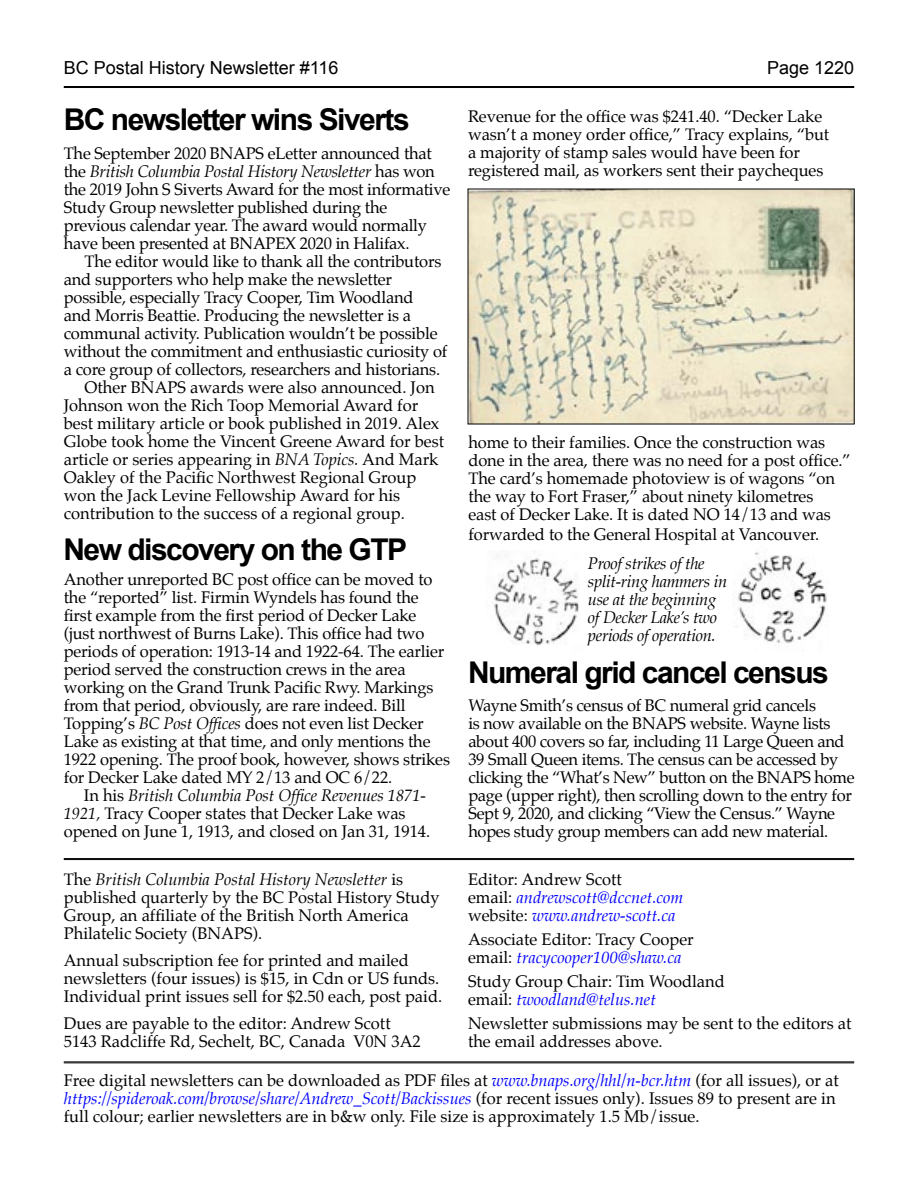
<style>
.page{position:relative;width:918px;height:1188px;background:#fff}
.page>*{position:absolute;margin:0;border:0;box-sizing:border-box;transform-origin:0 0}
.t1{font:700 30px "Arial";letter-spacing:-.05em;color:#000}
.t2{font:18px "Arial";color:#000}
.t3{font:16.5px/18px "Palatino";letter-spacing:-.01em;color:#000}
.t4{font:italic 16.5px "Palatino";color:#00f}
.t5{font:italic 16.5px/18px "Palatino";letter-spacing:-.02em;color:#000}
.s1{font-style:italic}
.s2{font-style:italic;color:#00f}
.s3{font-style:normal;color:#000}
</style>
<div class="page">
<hr style="left:64px;top:86px;width:790px;height:1px;background:#000">
<hr style="left:64px;top:87px;width:790px;height:1px;background:#000">
<hr style="left:64px;top:858px;width:790px;height:1px;background:#000">
<hr style="left:64px;top:859px;width:790px;height:1px;background:#000">
<hr style="left:64px;top:1061px;width:790px;height:1px;background:#000">
<hr style="left:64px;top:1063px;width:790px;height:1px;background:#000">
<img style="left:470px;top:191px;width:382px;height:231px">
<img style="left:492px;top:558px;width:87px;height:88px">
<img style="left:735px;top:552px;width:92px;height:91px">
<p class="t2" style="left:64px;top:55px;width:276px">BC Postal History Newsletter #116</p>
<p class="t2" style="left:767px;top:55px;width:89px">Page 1220</p>
<p class="t1" style="left:64px;top:99px;width:347px">BC newsletter wins Siverts</p>
<p class="t3" style="left:64px;top:144px;width:388px">The September 2020 BNAPS eLetter announced that the <span class="s1">British Columbia Postal History Newsletter</span> has won the 2019 John S Siverts Award for the most informative Study Group newsletter published during the previous calendar year. The award would normally have been presented at BNAPEX 2020 in Halifax.</p>
<p class="t3" style="left:64px;top:252px;width:385px;text-indent:21px">The editor would like to thank all the contributors and supporters who help make the newsletter possible, especially Tracy Cooper, Tim Woodland<br>and Morris Beattie. Producing the newsletter is a communal activity. Publication wouldn’t be possible without the commitment and enthusiastic curiosity of a core group of collectors, researchers and historians.</p>
<p class="t3" style="left:64px;top:378px;width:382px;text-indent:21px">Other BNAPS awards were also announced. Jon Johnson won the Rich Toop Memorial Award for best military article or book published in 2019. Alex Globe took home the Vincent Greene Award for best article or series appearing in <span class="s1">BNA Topics.</span> And Mark Oakley of the Pacific Northwest Regional Group won the Jack Levine Fellowship Award for his contribution to the success of a regional group.</p>
<p class="t1" style="left:63px;top:529px;width:345px">New discovery on the GTP</p>
<p class="t3" style="left:64px;top:570px;width:388px">Another unreported BC post office can be moved to the “reported” list. Firmin Wyndels has found the first example from the first period of Decker Lake (just northwest of Burns Lake). This office had two periods of operation: 1913-14 and 1922-64. The earlier period served the construction crews in the area working on the Grand Trunk Pacific Rwy. Markings from that period, obviously, are rare indeed. Bill Topping’s <span class="s1">BC Post Offices</span> does not even list Decker Lake as existing at that time, and only mentions the 1922 opening. The proof book, however, shows strikes for Decker Lake dated MY 2/13 and OC 6/22.</p>
<p class="t3" style="left:64px;top:786px;width:368px;text-indent:20px">In his <span class="s1">British Columbia Post Office Revenues 1871-<br>1921,</span> Tracy Cooper states that Decker Lake was opened on June 1, 1913, and closed on Jan 31, 1914.</p>
<p class="t3" style="left:468px;top:107px;width:363px">Revenue for the office was $241.40. “Decker Lake wasn’t a money order office,” Tracy explains, “but a majority of stamp sales would have been for registered mail, as workers sent their paycheques</p>
<p class="t3" style="left:468px;top:433px;width:384px">home to their families. Once the construction was done in the area, there was no need for a post office.” The card’s homemade photoview is of wagons “on the way to Fort Fraser,” about ninety kilometres<br>east of Decker Lake. It is dated NO 14/13 and was</p>
<p class="t3" style="left:468px;top:525px;width:352px">forwarded to the General Hospital at Vancouver.</p>
<p class="t5" style="left:588px;top:555px;width:141px">Proof strikes of the split-ring hammers in use at the beginning of Decker Lake’s two periods of operation.</p>
<p class="t1" style="left:468px;top:653px;width:362px">Numeral grid cancel census</p>
<p class="t3" style="left:468px;top:696px;width:388px">Wayne Smith’s census of BC numeral grid cancels<br>is now available on the BNAPS website. Wayne lists about 400 covers so far, including 11 Large Queen and 39 Small Queen items. The census can be accessed by clicking the “What’s New” button on the BNAPS home page (upper right), then scrolling down to the entry for Sept 9, 2020, and clicking “View the Census.” Wayne hopes study group members can add new material.</p>
<p class="t3" style="left:64px;top:871px;width:378px">The <span class="s1">British Columbia Postal History Newsletter</span> is published quarterly by the BC Postal History Study Group, an affiliate of the British North America Philatelic Society (BNAPS).</p>
<p class="t3" style="left:64px;top:952px;width:380px">Annual subscription fee for printed and mailed newsletters (four issues) is $15, in Cdn or US funds.<br>Individual print issues sell for $2.50 each, post paid.</p>
<p class="t3" style="left:64px;top:1015px;width:328px">Dues are payable to the editor: Andrew Scott</p>
<p class="t3" style="left:64px;top:1033px;width:359px">5143 Radcliffe Rd, Sechelt, BC, Canada V0N 3A2</p>
<p class="t3" style="left:64px;top:1071px;width:776px">Free digital newsletters can be downloaded as PDF files at <span class="s2">www.bnaps.org/hhl/n-bcr.htm</span> (for all issues), or at <span class="s2">https://spideroak.com/browse/share/Andrew_Scott/Backissues</span> (for recent issues only). Issues 89 to present are in full colour; earlier newsletters are in b&amp;w only. File size is approximately 1.5 Mb/issue.</p>
<p class="t3" style="left:468px;top:871px;width:155px">Editor: Andrew Scott</p>
<p class="t4" style="left:468px;top:885px;width:217px"><span class="s3">email:</span> andrewscott@dccnet.com</p>
<p class="t4" style="left:468px;top:903px;width:209px"><span class="s3">website:</span> www.andrew-scott.ca</p>
<p class="t3" style="left:468px;top:931px;width:227px">Associate Editor: Tracy Cooper</p>
<p class="t4" style="left:468px;top:945px;width:215px"><span class="s3">email:</span> tracycooper100@shaw.ca</p>
<p class="t3" style="left:468px;top:973px;width:258px">Study Group Chair: Tim Woodland</p>
<p class="t4" style="left:468px;top:987px;width:189px"><span class="s3">email:</span> twoodland@telus.net</p>
<p class="t3" style="left:468px;top:1015px;width:385px">Newsletter submissions may be sent to the editors at the email addresses above.</p>
</div>
